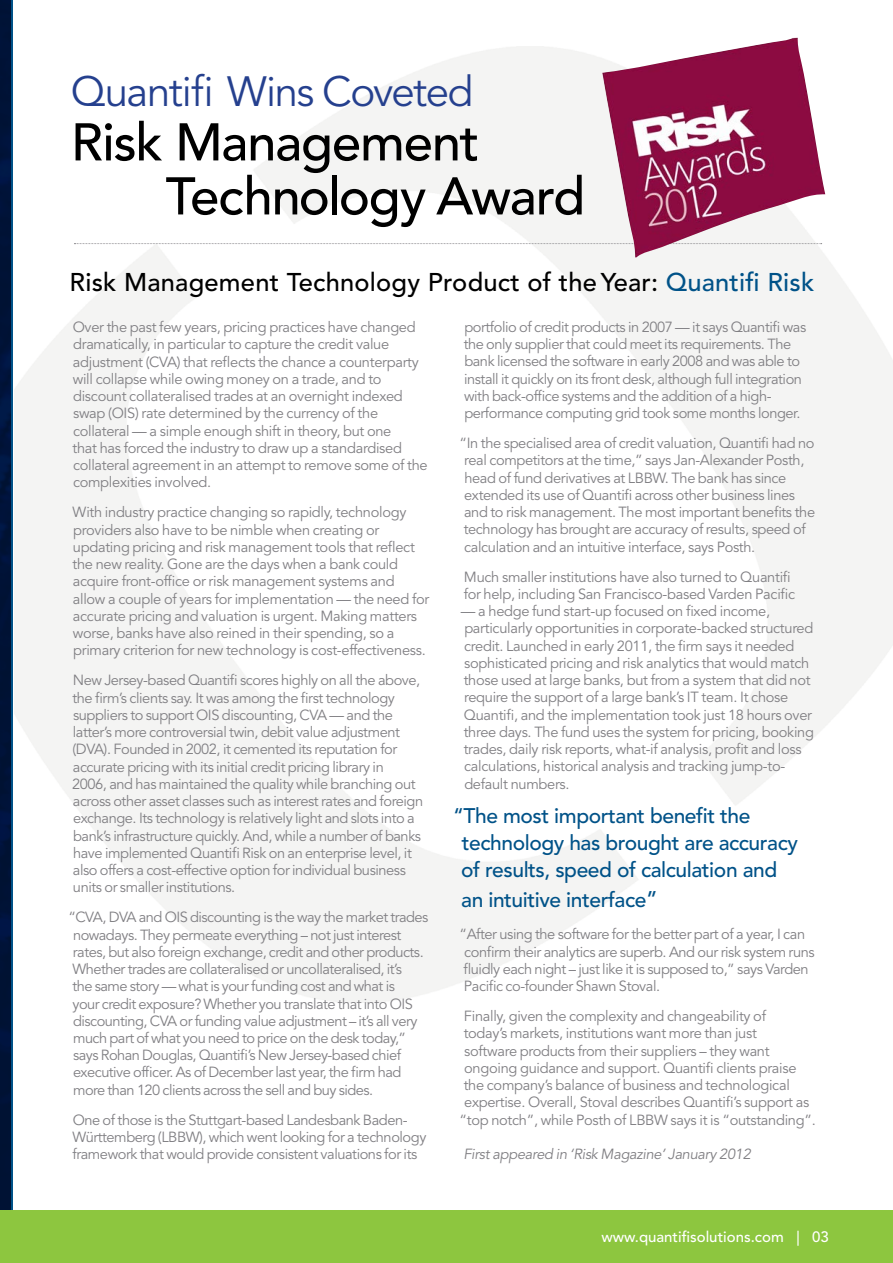
<style>
.page{position:relative;width:893px;height:1263px;background:#fff}
.page>*{position:absolute;margin:0;border:0;box-sizing:border-box;transform-origin:0 0}
.t1{font:500 52.5px/54px "Avenir LT Std";letter-spacing:-.025em;color:#000}
.t2{font:42px "Avenir LT Std";letter-spacing:-.03em;color:#25408e}
.t3{font:500 25.5px "Avenir LT Std";letter-spacing:.01em;color:#000}
.t4{font:500 21px/27px "Avenir LT Std";letter-spacing:-.02em;color:#005288}
.t5{font:500 15px "Avenir LT Std";color:#fff}
.t6{font:14.7px/17.2px "Avenir LT Std";letter-spacing:-.025em;color:#807f83}
.t7{font:italic 14.7px "Avenir LT Std";letter-spacing:-.02em;color:#807f83}
.s1{color:#005288}
.s2{font-size:22.5px}
</style>
<div class="page">
<svg style="left:0;top:0;width:13px;height:1210px;fill:#001337"></svg>
<svg style="left:74px;top:243px;width:528px;height:1px"></svg>
<img style="left:602px;top:38px;width:223px;height:219px">
<div style="left:0;top:1210px;width:893px;height:53px;background:#8dc63f"></div>
<h2 class="t2" style="left:71px;top:74px;width:404px">Quantifi Wins Coveted</h2>
<h1 class="t1" style="left:166px;top:121px;width:421px;text-indent:-95px">Risk Management<br>Technology Award</h1>
<h3 class="t3" style="left:70px;top:272px;width:746px">Risk Management Technology Product of the Year: <span class="s1">Quantifi Risk</span></h3>
<p class="t6" style="left:72px;top:320px;width:357px">Over the past few years, pricing practices have changed dramatically, in particular to capture the credit value adjustment (CVA) that reflects the chance a counterparty will collapse while owing money on a trade, and to discount collateralised trades at an overnight indexed swap (OIS) rate determined by the currency of the collateral — a simple enough shift in theory, but one<br>that has forced the industry to draw up a standardised collateral agreement in an attempt to remove some of the complexities involved.</p>
<p class="t6" style="left:72px;top:505px;width:358px">With industry practice changing so rapidly, technology providers also have to be nimble when creating or updating pricing and risk management tools that reflect the new reality. Gone are the days when a bank could acquire front-office or risk management systems and allow a couple of years for implementation — the need for accurate pricing and valuation is urgent. Making matters worse, banks have also reined in their spending, so a primary criterion for new technology is cost-effectiveness.</p>
<p class="t6" style="left:72px;top:673px;width:353px">New Jersey-based Quantifi scores highly on all the above, the firm’s clients say. It was among the first technology suppliers to support OIS discounting, CVA — and the latter’s more controversial twin, debit value adjustment (DVA). Founded in 2002, it cemented its reputation for accurate pricing with its initial credit pricing library in<br>2006, and has maintained the quality while branching out across other asset classes such as interest rates and foreign exchange. Its technology is relatively light and slots into a bank’s infrastructure quickly. And, while a number of banks have implemented Quantifi Risk on an enterprise level, it also offers a cost-effective option for individual business units or smaller institutions.</p>
<p class="t6" style="left:68px;top:910px;width:362px">“CVA, DVA and OIS discounting is the way the market trades nowadays. They permeate everything – not just interest rates, but also foreign exchange, credit and other products.<br>Whether trades are collateralised or uncollateralised, it’s<br>the same story — what is your funding cost and what is<br>your credit exposure? Whether you translate that into OIS discounting, CVA or funding value adjustment – it’s all very much part of what you need to price on the desk today,” says Rohan Douglas, Quantifi’s New Jersey-based chief executive officer. As of December last year, the firm had more than 120 clients across the sell and buy sides.</p>
<p class="t6" style="left:72px;top:1112px;width:355px">One of those is the Stuttgart-based Landesbank Baden-<br>Württemberg (LBBW), which went looking for a technology framework that would provide consistent valuations for its</p>
<p class="t6" style="left:464px;top:320px;width:344px">portfolio of credit products in 2007 — it says Quantifi was the only supplier that could meet its requirements. The bank licensed the software in early 2008 and was able to install it quickly on its front desk, although full integration with back-office systems and the addition of a high&shy;performance computing grid took some months longer.</p>
<p class="t6" style="left:460px;top:436px;width:357px">“In the specialised area of credit valuation, Quantifi had no real competitors at the time,” says Jan-Alexander Posth, head of fund derivatives at LBBW. The bank has since extended its use of Quantifi across other business lines and to risk management. The most important benefits the technology has brought are accuracy of results, speed of calculation and an intuitive interface, says Posth.</p>
<p class="t6" style="left:464px;top:569px;width:333px">Much smaller institutions have also turned to Quantifi for help, including San Francisco-based Varden Pacific</p>
<p class="t6" style="left:461px;top:604px;width:355px">— a hedge fund start-up focused on fixed income, particularly opportunities in corporate-backed structured credit. Launched in early 2011, the firm says it needed sophisticated pricing and risk analytics that would match those used at large banks, but from a system that did not require the support of a large bank’s IT team. It chose Quantifi, and the implementation took just 18 hours over three days. The fund uses the system for pricing, booking trades, daily risk reports, what-if analysis, profit and loss calculations, historical analysis and tracking jump-to&shy;default numbers.</p>
<h3 class="t4" style="left:461px;top:805px;width:338px;text-indent:-8px">“The most important benefit the technology has brought are accuracy of results, speed of calculation and</h3>
<h3 class="t4" style="left:461px;top:889px;width:198px">an intuitive interface<span class="s2">”</span></h3>
<p class="t6" style="left:460px;top:927px;width:357px">“After using the software for the better part of a year, I can confirm their analytics are superb. And our risk system runs fluidly each night – just like it is supposed to,” says Varden Pacific co-founder Shawn Stoval.</p>
<p class="t6" style="left:464px;top:1009px;width:303px">Finally, given the complexity and changeability of</p>
<p class="t6" style="left:464px;top:1026px;width:295px">today’s markets, institutions want more than just</p>
<p class="t6" style="left:464px;top:1043px;width:307px">software products from their suppliers – they want</p>
<p class="t6" style="left:464px;top:1060px;width:334px">ongoing guidance and support. Quantifi clients praise</p>
<p class="t6" style="left:464px;top:1078px;width:328px">the company’s balance of business and technological</p>
<p class="t6" style="left:464px;top:1095px;width:347px">expertise. Overall, Stoval describes Quantifi’s support as</p>
<p class="t6" style="left:460px;top:1112px;width:358px">“top notch”, while Posth of LBBW says it is “outstanding”.</p>
<p class="t7" style="left:463px;top:1148px;width:289px">First appeared in ‘Risk Magazine’ January 2012</p>
<p class="t5" style="left:601px;top:1230px;width:229px">www.quantifisolutions.com | 03</p>
</div>
